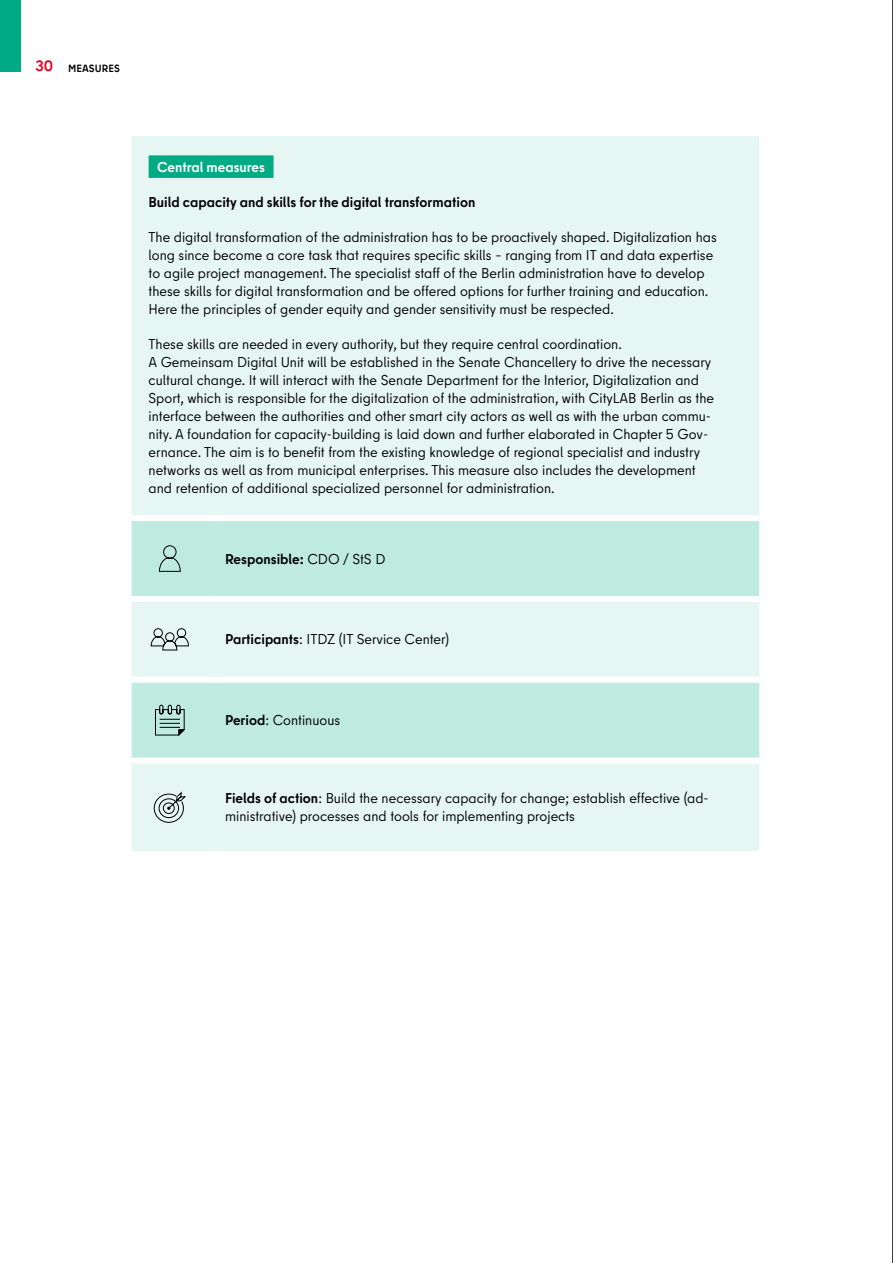
<style>
.page{position:relative;width:893px;height:1263px;background:#fff}
.page>*{position:absolute;margin:0;border:0;box-sizing:border-box;transform-origin:0 0}
.t1{font:14.25px/18px "Berlin Type";color:#000}
.t2{font:700 14.25px "Berlin Type";color:#000}
.t3{font:700 14.25px "Berlin Type";color:#fff}
.t4{font:700 10.5px "Berlin Type";letter-spacing:.01em;color:#000}
.s1{font-size:15px;color:#e40422}
.s2{font-weight:400}
.s3{font-weight:700}
</style>
<div class="page">
<div style="left:0;top:0;width:21px;height:72px;background:#00aa84"></div>
<div style="left:132px;top:136px;width:627px;height:715px;background:#e6f7f3"></div>
<svg style="left:132px;top:521px;width:627px;height:236px;background:#cceee6"></svg>
<div style="left:132px;top:596px;width:76px;height:6px;background:#fff"></div>
<div style="left:208px;top:596px;width:551px;height:6px;background:#fff"></div>
<div style="left:132px;top:677px;width:76px;height:6px;background:#fff"></div>
<div style="left:208px;top:677px;width:551px;height:6px;background:#fff"></div>
<div style="left:132px;top:757px;width:76px;height:6px;background:#fff"></div>
<div style="left:208px;top:757px;width:551px;height:6px;background:#fff"></div>
<div style="left:132px;top:515px;width:76px;height:6px;background:#fff"></div>
<div style="left:208px;top:515px;width:551px;height:6px;background:#fff"></div>
<div style="left:149px;top:155px;width:125px;height:23px;background:#00aa84"></div>
<svg style="left:159px;top:545px;width:22px;height:27px"></svg>
<svg style="left:150px;top:628px;width:39px;height:23px"></svg>
<svg style="left:155px;top:704px;width:30px;height:33px"></svg>
<svg style="left:153px;top:792px;width:33px;height:31px"></svg>
<hr style="left:892px;top:0;width:1px;height:1263px;background:#000">
<p class="t4" style="left:35px;top:61px;width:86px"><span class="s1">30</span> MEASURES</p>
<p class="t3" style="left:157px;top:157px;width:109px">Central measures</p>
<p class="t2" style="left:149px;top:192px;width:328px">Build capacity and skills for the digital transformation</p>
<p class="t1" style="left:149px;top:228px;width:570px">The digital transformation of the administration has to be proactively shaped. Digitalization has long since become a core task that requires specific skills – ranging from IT and data expertise to agile project management. The specialist staff of the Berlin administration have to develop these skills for digital transformation and be offered options for further training and education.<br>Here the principles of gender equity and gender sensitivity must be respected.</p>
<p class="t1" style="left:149px;top:335px;width:567px">These skills are needed in every authority, but they require central coordination.<br>A Gemeinsam Digital Unit will be established in the Senate Chancellery to drive the necessary cultural change. It will interact with the Senate Department for the Interior, Digitalization and Sport, which is responsible for the digitalization of the administration, with CityLAB Berlin as the interface between the authorities and other smart city actors as well as with the urban commu&shy;nity. A foundation for capacity-building is laid down and further elaborated in Chapter 5 Gov&shy;ernance. The aim is to benefit from the existing knowledge of regional specialist and industry networks as well as from municipal enterprises. This measure also includes the development and retention of additional specialized personnel for administration.</p>
<p class="t2" style="left:225px;top:549px;width:162px">Responsible: <span class="s2">CDO / StS D</span></p>
<p class="t1" style="left:225px;top:630px;width:225px"><span class="s3">Participants</span>: ITDZ (IT Service Center)</p>
<p class="t1" style="left:225px;top:711px;width:117px"><span class="s3">Period</span>: Continuous</p>
<p class="t1" style="left:225px;top:789px;width:485px"><span class="s3">Fields of action</span>: Build the necessary capacity for change; establish effective (ad&shy;ministrative) processes and tools for implementing projects</p>
</div>
